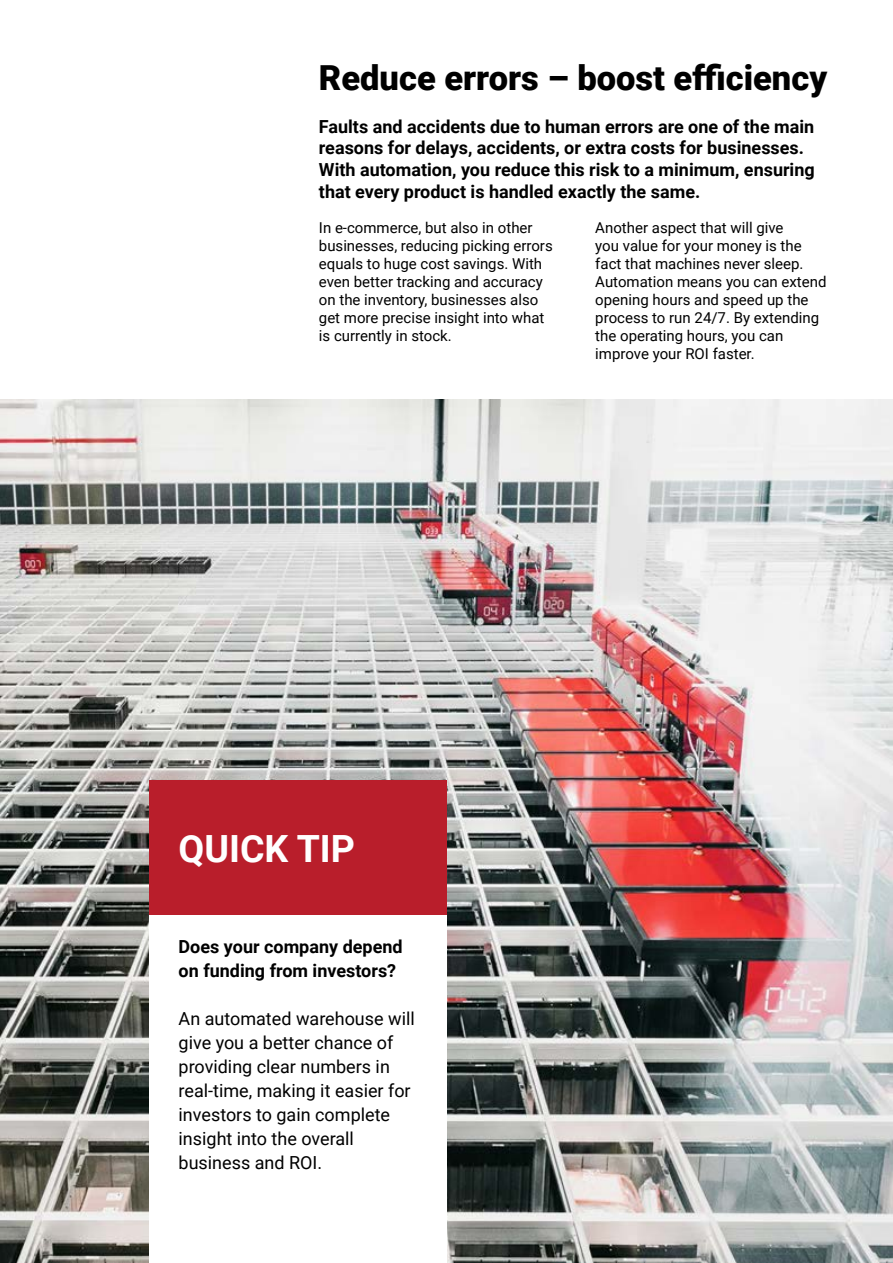
<style>
.page{position:relative;width:893px;height:1263px;background:#fff}
.page>*{position:absolute;margin:0;border:0;box-sizing:border-box;transform-origin:0 0}
.t1{font:700 37.5px "Roboto";color:#fff}
.t2{font:900 34.5px "Roboto";color:#000}
.t3{font:700 18px/21.6px "Roboto";color:#000}
.t4{font:18px/24px "Roboto";color:#000}
.t5{font:15px/18px "Roboto";color:#000}
</style>
<div class="page">
<img style="left:0;top:400px;width:893px;height:863px">
<div style="left:149px;top:915px;width:297px;height:348px;background:#fff"></div>
<div style="left:149px;top:780px;width:297px;height:135px;background:#b91e2b"></div>
<h2 class="t2" style="left:319px;top:53px;width:510px">Reduce errors – boost efficiency</h2>
<p class="t3" style="left:319px;top:115px;width:497px">Faults and accidents due to human errors are one of the main reasons for delays, accidents, or extra costs for businesses.<br>With automation, you reduce this risk to a minimum, ensuring that every product is handled exactly the same.</p>
<p class="t5" style="left:319px;top:218px;width:235px">In e-commerce, but also in other businesses, reducing picking errors equals to huge cost savings. With even better tracking and accuracy on the inventory, businesses also get more precise insight into what is currently in stock.</p>
<p class="t5" style="left:595px;top:218px;width:233px">Another aspect that will give<br>you value for your money is the fact that machines never sleep.<br>Automation means you can extend opening hours and speed up the process to run 24/7. By extending the operating hours, you can improve your ROI faster.</p>
<h1 class="t1" style="left:179px;top:822px;width:178px">QUICK TIP</h1>
<p class="t3" style="left:179px;top:933px;width:226px;line-height:24px">Does your company depend on funding from investors?</p>
<p class="t4" style="left:179px;top:1005px;width:238px">An automated warehouse will give you a better chance of providing clear numbers in real-time, making it easier for investors to gain complete insight into the overall business and ROI.</p>
</div>
